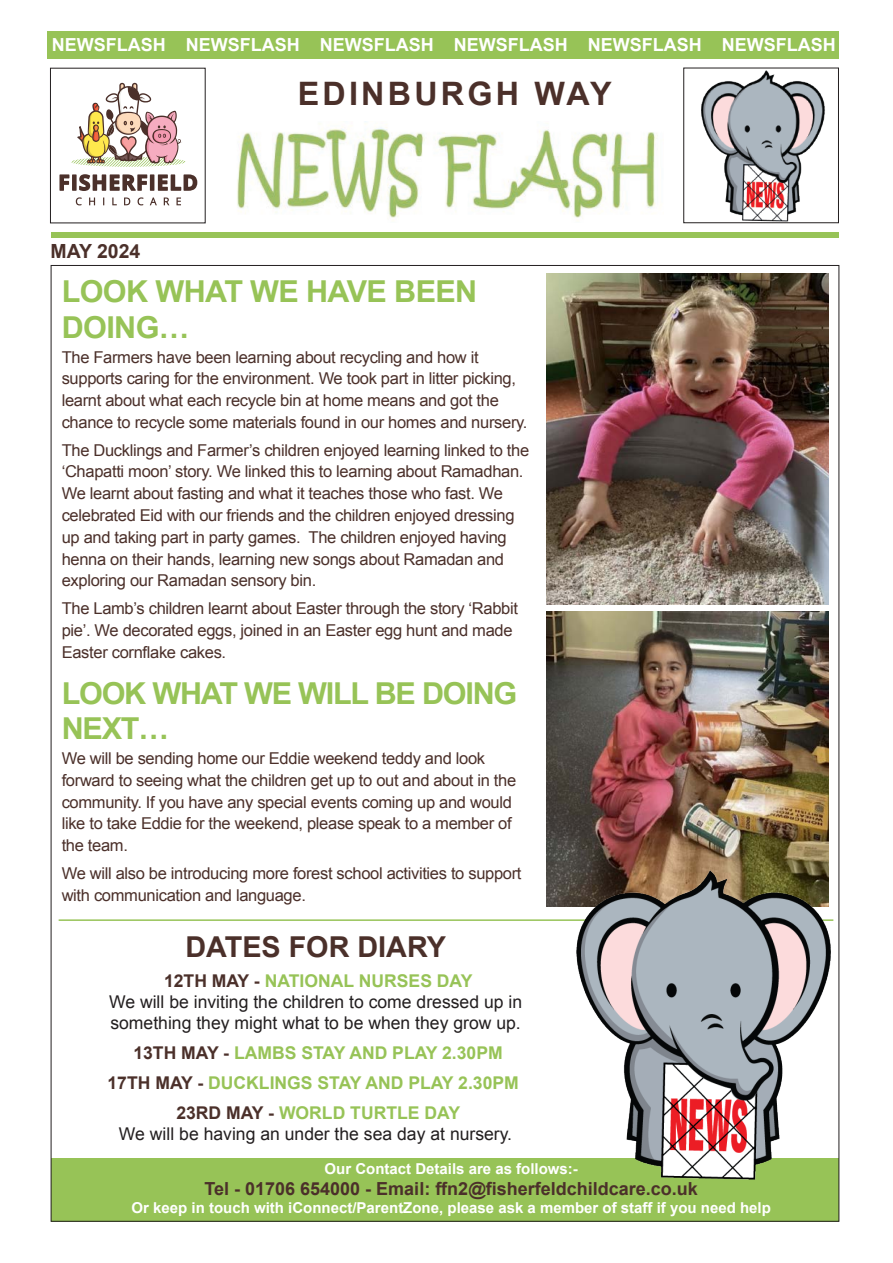
<style>
.page{position:relative;width:893px;height:1263px;background:#fff}
.page>*{position:absolute;margin:0;border:0;box-sizing:border-box;transform-origin:0 0}
.t1{font:700 32.25px "Arial";letter-spacing:.1em;color:#4b302a}
.t2{font:700 30.15px/35.2px "Arial";letter-spacing:-.04em;color:#97c357}
.t3{font:700 30.15px/35.8px "Arial";letter-spacing:-.02em;color:#97c357}
.t4{font:700 28.8px "Arial";color:#4b302a}
.t5{font:700 19.5px "Arial";color:#4b302a}
.t6{font:700 18px "Arial";color:#fff}
.t7{font:700 18px "Arial";color:#4b302a}
.t8{font:17.55px/20.9px "Arial";color:#231f20;text-align:center}
.t9{font:700 17.55px/30.2px "Arial";color:#97c357;text-align:center}
.t10{font:16.35px/21.8px "Arial";letter-spacing:-.02em;color:#4b302a}
.t11{font:700 15px "Arial";color:#fff}
.s1{font-weight:700;color:#4b302a}
.s2{font-weight:700;color:#97c357}
.s3{color:#4b302a}
</style>
<div class="page">
<img style="left:546px;top:611px;width:282px;height:295px">
<img style="left:546px;top:274px;width:282px;height:330px">
<div style="left:51px;top:1158px;width:788px;height:64px;background:#97c357"></div>
<div style="left:51px;top:232px;width:788px;height:6px;background:#97c357"></div>
<div style="left:48px;top:31px;width:791px;height:28px;background:#97c357"></div>
<svg style="left:59px;top:174px;width:10px;height:17px"></svg>
<div style="left:72px;top:174px;width:5px;height:17px;background:#4b302a"></div>
<svg style="left:79px;top:174px;width:68px;height:17px"></svg>
<hr style="left:150px;top:174px;width:4px;height:17px;background:#4b302a">
<svg style="left:158px;top:174px;width:39px;height:17px"></svg>
<svg style="left:76px;top:197px;width:6px;height:8px"></svg>
<svg style="left:89px;top:197px;width:6px;height:8px"></svg>
<svg style="left:112px;top:197px;width:5px;height:8px"></svg>
<svg style="left:124px;top:197px;width:6px;height:8px"></svg>
<svg style="left:138px;top:197px;width:6px;height:8px"></svg>
<svg style="left:150px;top:197px;width:7px;height:8px"></svg>
<svg style="left:164px;top:197px;width:5px;height:8px"></svg>
<svg style="left:176px;top:197px;width:5px;height:8px"></svg>
<svg style="left:71px;top:83px;width:115px;height:84px"></svg>
<div style="left:683px;top:68px;width:156px;height:155px;border:1px solid #231f20"></div>
<img style="left:237px;top:123px;width:421px;height:95px">
<img style="left:693px;top:67px;width:138px;height:157px">
<hr style="left:59px;top:919px;width:774px;height:2px;background:#97c357">
<img style="left:560px;top:860px;width:280px;height:328px">
<p class="t6" style="left:52px;top:33px;width:785px">NEWSFLASH NEWSFLASH NEWSFLASH NEWSFLASH NEWSFLASH NEWSFLASH</p>
<p class="t5" style="left:50px;top:238px;width:91px">MAY 2024</p>
<h1 class="t1" style="left:298px;top:73px;width:315px">EDINBURGH WAY</h1>
<h2 class="t3" style="left:62px;top:274px;width:417px">LOOK WHAT WE HAVE BEEN<br>DOING…</h2>
<p class="t10" style="left:62px;top:346px;width:467px">The Farmers have been learning about recycling and how it supports caring for the environment. We took part in litter picking, learnt about what each recycle bin at home means and got the chance to recycle some materials found in our homes and nursery.</p>
<p class="t10" style="left:62px;top:439px;width:469px">The Ducklings and Farmer’s children enjoyed learning linked to the ‘Chapatti moon’ story. We linked this to learning about Ramadhan.<br>We learnt about fasting and what it teaches those who fast. We celebrated Eid with our friends and the children enjoyed dressing up and taking part in party games. The children enjoyed having henna on their hands, learning new songs about Ramadan and exploring our Ramadan sensory bin.</p>
<p class="t10" style="left:62px;top:598px;width:458px">The Lamb’s children learnt about Easter through the story ‘Rabbit pie’. We decorated eggs, joined in an Easter egg hunt and made<br>Easter cornflake cakes.</p>
<h2 class="t2" style="left:62px;top:677px;width:457px">LOOK WHAT WE WILL BE DOING<br>NEXT…</h2>
<p class="t10" style="left:62px;top:747px;width:456px">We will be sending home our Eddie weekend teddy and look forward to seeing what the children get up to out and about in the community. If you have any special events coming up and would like to take Eddie for the weekend, please speak to a member of the team.</p>
<p class="t10" style="left:62px;top:862px;width:461px">We will also be introducing more forest school activities to support with communication and language.</p>
<h3 class="t4" style="left:185px;top:928px;width:262px">DATES FOR DIARY</h3>
<p class="t8" style="left:109px;top:971px;width:415px"><span class="s1">12TH MAY -</span> <span class="s2">NATIONAL NURSES DAY<br></span>We will be inviting the children to come dressed up in something they might what to be when they grow up.</p>
<p class="t9" style="left:107px;top:1038px;width:413px"><span class="s3">13TH MAY -</span> LAMBS STAY AND PLAY 2.30PM<br><span class="s3">17TH MAY -</span> DUCKLINGS STAY AND PLAY 2.30PM<br><span class="s3">23RD MAY -</span> WORLD TURTLE DAY</p>
<p class="t8" style="left:119px;top:1124px;width:395px">We will be having an under the sea day at nursery.</p>
<p class="t11" style="left:325px;top:1159px;width:255px">Our Contact Details are as follows:-</p>
<p class="t7" style="left:205px;top:1177px;width:495px">Tel - 01706 654000 - Email: ffn2@fisherfeldchildcare.co.uk</p>
<p class="t11" style="left:132px;top:1198px;width:641px">Or keep in touch with iConnect/ParentZone, please ask a member of staff if you need help</p>
</div>
